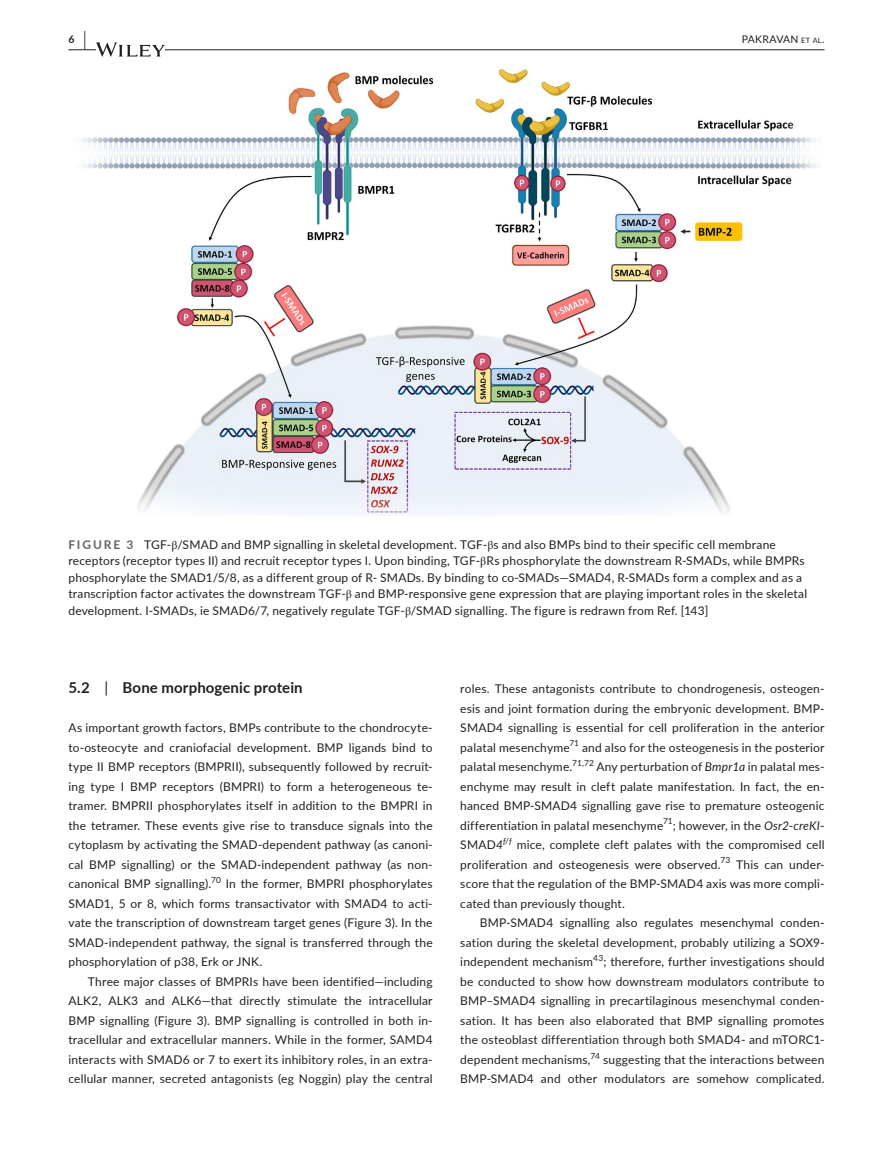
<style>
.page{position:relative;width:893px;height:1174px;background:#fff}
.page>*{position:absolute;margin:0;border:0;box-sizing:border-box;transform-origin:0 0}
.t1{font:700 15px "Lato";letter-spacing:.005em;color:#231f20}
.t2{font:12px/19.5px "Lato";letter-spacing:.015em;color:#231f20;text-align:justify}
.t3{font:10.5px "Lato";letter-spacing:.025em;color:#231f20}
.t4{font:700 10.5px "Lato";color:#231f20}
.t5{font:8.4px "Lato";letter-spacing:.005em;color:#231f20}
.t6{font:italic 8.4px "Lato";color:#231f20}
.s1{font-size:19.5px}
.s2{font-size:7.35px}
.s3{font-weight:700;color:#636366}
.s4{font-family:"STIX"}
.s5{color:#fff}
.s6{font-weight:400}
.s7{font-style:italic}
.s8{font-style:normal}
</style>
<div class="page">
<hr style="left:68px;top:49px;width:756px;height:1px;background:#231f20">
<svg style="left:96px;top:42px;width:69px;height:15px"></svg>
<img style="left:82px;top:69px;width:737px;height:445px">
<p class="t4" style="left:68px;top:31px;width:19px">6 <span class="s1">|</span></p>
<p class="t3" style="left:742px;top:31px;width:84px">PAKRAVAN <span class="s2">et al</span>.</p>
<p class="t2" style="left:68px;top:536px;width:758px;line-height:16.5px;text-align:left"><span class="s3">FIGURE 3</span> TGF-<span class="s4">β</span>/SMAD and BMP signalling in skeletal development. TGF-<span class="s4">β</span>s and also BMPs bind to their specific cell membrane receptors (receptor types II) and recruit receptor types I. Upon binding, TGF-<span class="s4">β</span>Rs phosphorylate the downstream R-SMADs, while BMPRs phosphorylate the SMAD1/5/8, as a different group of R- SMADs. By binding to co-SMADs—SMAD4, R-SMADs form a complex and as a transcription factor activates the downstream TGF-<span class="s4">β</span> and BMP-responsive gene expression that are playing important roles in the skeletal development. I-SMADs, ie SMAD6/7, negatively regulate TGF-<span class="s4">β</span>/SMAD signalling. The figure is redrawn from Ref. [143] <span class="s5">[Colour figure can be</span></p>
<p class="t1" style="left:68px;top:677px;width:236px">5.2 <span class="s6">|</span> Bone morphogenic protein</p>
<p class="t2" style="left:68px;top:717px;width:366px">As important growth factors, BMPs contribute to the chondrocyte&shy;to-osteocyte and craniofacial development. BMP ligands bind to type II BMP receptors (BMPRII), subsequently followed by recruit&shy;ing type I BMP receptors (BMPRI) to form a heterogeneous te&shy;tramer. BMPRII phosphorylates itself in addition to the BMPRI in the tetramer. These events give rise to transduce signals into the cytoplasm by activating the SMAD-dependent pathway (as canoni&shy;cal BMP signalling) or the SMAD-independent pathway (as non&shy;canonical BMP signalling).<sup>70</sup> In the former, BMPRI phosphorylates SMAD1, 5 or 8, which forms transactivator with SMAD4 to acti&shy;vate the transcription of downstream target genes (Figure 3). In the SMAD-independent pathway, the signal is transferred through the phosphorylation of p38, Erk or JNK.</p>
<p class="t2" style="left:68px;top:971px;width:366px;text-indent:20px">Three major classes of BMPRIs have been identified—including ALK2, ALK3 and ALK6—that directly stimulate the intracellular BMP signalling (Figure 3). BMP signalling is controlled in both in&shy;tracellular and extracellular manners. While in the former, SAMD4 interacts with SMAD6 or 7 to exert its inhibitory roles, in an extra&shy;cellular manner, secreted antagonists (eg Noggin) play the central</p>
<p class="t2" style="left:460px;top:678px;width:366px">roles. These antagonists contribute to chondrogenesis, osteogen&shy;esis and joint formation during the embryonic development. BMP-SMAD4 signalling is essential for cell proliferation in the anterior palatal mesenchyme</p>
<p class="t5" style="left:569px;top:737px;width:11px">71</p>
<p class="t2" style="left:582px;top:737px;width:244px">and also for the osteogenesis in the posterior</p>
<p class="t2" style="left:460px;top:756px;width:114px">palatal mesenchyme.</p>
<p class="t5" style="left:572px;top:757px;width:23px">71,72</p>
<p class="t2" style="left:460px;top:756px;width:366px;text-indent:136px">Any perturbation of <span class="s7">Bmpr1a</span> in palatal mes&shy;enchyme may result in cleft palate manifestation. In fact, the en&shy;hanced BMP-SMAD4 signalling gave rise to premature osteogenic differentiation in palatal mesenchyme<sup>71</sup>; however, in the <span class="s7">Osr2</span>-<span class="s7">creKI</span>-SMAD<span class="s7">4</span></p>
<p class="t6" style="left:503px;top:835px;width:10px">f<span class="s8">/</span>f</p>
<p class="t2" style="left:460px;top:834px;width:366px;text-indent:56px">mice, complete cleft palates with the compromised cell proliferation and osteogenesis were observed.</p>
<p class="t5" style="left:721px;top:854px;width:11px">73</p>
<p class="t2" style="left:460px;top:854px;width:366px;text-indent:276px">This can under&shy;score that the regulation of the BMP-SMAD4 axis was more compli&shy;cated than previously thought.</p>
<p class="t2" style="left:460px;top:912px;width:366px;text-indent:20px">BMP-SMAD4 signalling also regulates mesenchymal conden&shy;sation during the skeletal development, probably utilizing a SOX9- independent mechanism</p>
<p class="t5" style="left:593px;top:952px;width:12px">43</p>
<p class="t2" style="left:460px;top:951px;width:366px;text-indent:143px">; therefore, further investigations should be conducted to show how downstream modulators contribute to BMP–SMAD4 signalling in precartilaginous mesenchymal conden&shy;sation. It has been also elaborated that BMP signalling promotes the osteoblast differentiation through both SMAD4- and mTORC1- dependent mechanisms,<sup>74</sup> suggesting that the interactions between BMP-SMAD4 and other modulators are somehow complicated.</p>
</div>
